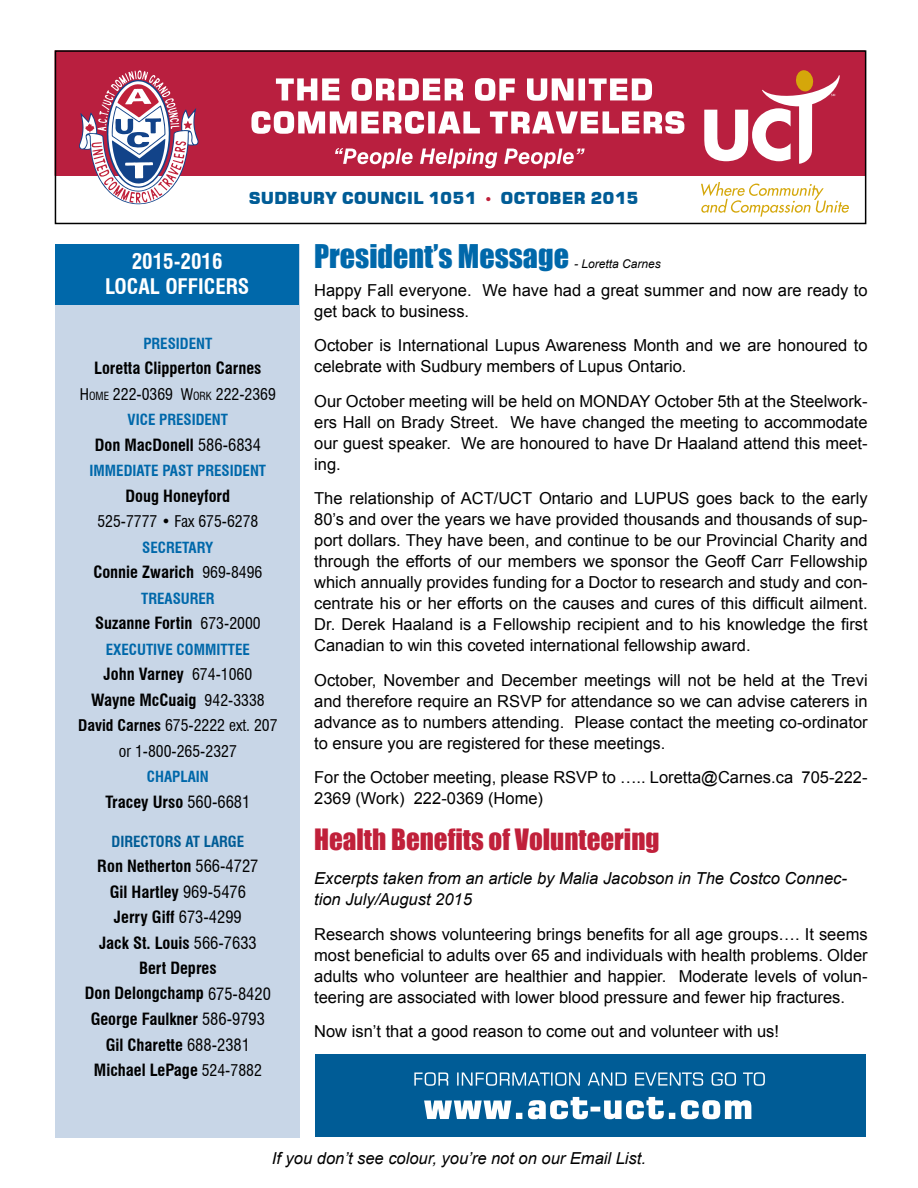
<style>
.page{position:relative;width:918px;height:1188px;background:#fff}
.page>*{position:absolute;margin:0;border:0;box-sizing:border-box;transform-origin:0 0}
.t1{font:30px "Impact";color:#0068aa}
.t2{font:27px "Impact";color:#c0203a}
.t3{font:700 condensed 21px/25.2px "Swiss 721 BT";color:#fff;text-align:center}
.t4{font:16.5px/21px "Arial";color:#000;text-align:justify}
.t5{font:700 condensed 16.5px/25.5px "Swiss 721 BT";color:#000;text-align:center}
.t6{font:italic 16.5px/21px "Arial";color:#000}
.t7{font:16.5px "Square 721 Blk";color:#005c96}
.t8{font:condensed 15.75px/25.5px "Swiss 721 BT";color:#000;text-align:center}
.t9{font:700 condensed 15px "Swiss 721 BT";color:#0068aa}
.t10{font:700 condensed 15px "Swiss 721 BT";color:#005c96}
.t11{font:italic 12px "Arial";color:#000}
.s1{color:#c0203a}
.s2{font-size:10.95px}
.s3{font-weight:400}
.s4{font-weight:400;font-size:15.75px}
.s5{font-weight:700}
</style>
<div class="page">
<div style="left:55px;top:51px;width:810px;height:124px;background:#b91f3f"></div>
<svg style="left:78px;top:70px;width:121px;height:134px"></svg>
<svg style="left:276px;top:78px;width:376px;height:23px"></svg>
<svg style="left:251px;top:111px;width:433px;height:23px"></svg>
<div style="left:55px;top:50px;width:811px;height:174px;border:2px solid #000"></div>
<div style="left:315px;top:1054px;width:551px;height:83px;background:#005c96"></div>
<svg style="left:335px;top:148px;width:250px;height:20px"></svg>
<svg style="left:424px;top:1097px;width:327px;height:22px"></svg>
<svg style="left:414px;top:1072px;width:351px;height:14px"></svg>
<svg style="left:704px;top:70px;width:136px;height:94px"></svg>
<svg style="left:701px;top:182px;width:148px;height:35px"></svg>
<div style="left:55px;top:245px;width:244px;height:893px;background:#c8d6e7"></div>
<div style="left:55px;top:245px;width:243px;height:60px;background:#0068aa"></div>
<p class="t7" style="left:249px;top:188px;width:391px">SUDBURY COUNCIL 1051 <span class="s1">•</span> OCTOBER 2015</p>
<p class="t3" style="left:105px;top:249px;width:146px">2015-2016<br>Local Officers</p>
<p class="t9" style="left:143px;top:334px;width:70px">President</p>
<p class="t5" style="left:94px;top:355px;width:169px">Loretta Clipperton Carnes</p>
<p class="t8" style="left:80px;top:381px;width:198px">H<span class="s2">ome</span> 222-0369 w<span class="s2">ork</span> 222-2369</p>
<p class="t9" style="left:128px;top:411px;width:102px">Vice President</p>
<p class="t5" style="left:95px;top:432px;width:168px">Don MacDonell <span class="s3">586-6834</span></p>
<p class="t9" style="left:90px;top:462px;width:178px">Imm ediate Past President</p>
<p class="t5" style="left:126px;top:483px;width:106px">Doug Honeyford</p>
<p class="t8" style="left:97px;top:509px;width:163px">525-7777 • Fax 675-6278</p>
<p class="t9" style="left:142px;top:538px;width:73px">Secretary</p>
<p class="t5" style="left:93px;top:559px;width:171px">Connie Zwarich <span class="s4">969-8496</span></p>
<p class="t9" style="left:141px;top:589px;width:75px">Treasurer</p>
<p class="t5" style="left:95px;top:610px;width:167px">Suzanne Fortin <span class="s4">673-2000</span></p>
<p class="t9" style="left:106px;top:640px;width:146px">executive comm ittee</p>
<p class="t5" style="left:91px;top:661px;width:175px">John Varney <span class="s4">674-1060<br></span>Wayne McCuaig <span class="s4">942-3338</span></p>
<p class="t8" style="left:78px;top:713px;width:201px"><span class="s5">David Carnes</span> 675-2222 ext. 207 or 1-800-265-2327</p>
<p class="t9" style="left:147px;top:768px;width:64px">Chaplain</p>
<p class="t5" style="left:105px;top:789px;width:146px">Tracey Urso <span class="s3">560-6681</span></p>
<p class="t10" style="left:112px;top:832px;width:9px">DIRECTORS</p>
<p class="t10" style="left:185px;top:832px;width:59px">AT LARGE</p>
<p class="t5" style="left:85px;top:853px;width:188px">Ron Netherton <span class="s3">566-4727<br></span>Gil Hartley <span class="s3">969-5476<br></span>Jerry Giff <span class="s3">673-4299<br></span>Jack St. Louis <span class="s3">566-7633<br></span>Bert Depres<br>Don Delongchamp <span class="s3">675-8420<br></span>George Faulkner <span class="s3">586-9793<br></span>Gil Charette <span class="s3">688-2381<br></span>Michael LePage <span class="s4">524-7882</span></p>
<h1 class="t1" style="left:314px;top:233px;width:256px">President’s Message</h1>
<p class="t11" style="left:574px;top:256px;width:88px">- Loretta Carnes</p>
<p class="t4" style="left:314px;top:279px;width:555px">Happy Fall everyone. We have had a great summer and now are ready to get back to business.</p>
<p class="t4" style="left:314px;top:335px;width:555px">October is International Lupus Awareness Month and we are honoured to celebrate with Sudbury members of Lupus Ontario.</p>
<p class="t4" style="left:314px;top:390px;width:555px">Our October meeting will be held on MONDAY October 5th at the Steelwork&shy;ers Hall on Brady Street. We have changed the meeting to accommodate our guest speaker. We are honoured to have Dr Haaland attend this meet&shy;ing.</p>
<p class="t4" style="left:314px;top:488px;width:555px">The relationship of ACT/UCT Ontario and LUPUS goes back to the early 80’s and over the years we have provided thousands and thousands of sup&shy;port dollars. They have been, and continue to be our Provincial Charity and through the efforts of our members we sponsor the Geoff Carr Fellowship which annually provides funding for a Doctor to research and study and con&shy;centrate his or her efforts on the causes and cures of this difficult ailment.<br>Dr. Derek Haaland is a Fellowship recipient and to his knowledge the first Canadian to win this coveted international fellowship award.</p>
<p class="t4" style="left:314px;top:669px;width:555px">October, November and December meetings will not be held at the Trevi and therefore require an RSVP for attendance so we can advise caterers in advance as to numbers attending. Please contact the meeting co-ordinator to ensure you are registered for these meetings.</p>
<p class="t4" style="left:314px;top:767px;width:555px">For the October meeting, please RSVP to ….. Loretta@Carnes.ca 705-222-<br>2369 (Work) 222-0369 (Home)</p>
<h2 class="t2" style="left:314px;top:818px;width:347px">Health Benefits of Volunteering</h2>
<p class="t6" style="left:314px;top:868px;width:534px">Excerpts taken from an article by Malia Jacobson in The Costco Connec&shy;tion July/August 2015</p>
<p class="t4" style="left:314px;top:924px;width:555px">Research shows volunteering brings benefits for all age groups…. It seems most beneficial to adults over 65 and individuals with health problems. Older adults who volunteer are healthier and happier. Moderate levels of volun&shy;teering are associated with lower blood pressure and fewer hip fractures.</p>
<p class="t4" style="left:314px;top:1021px;width:466px">Now isn’t that a good reason to come out and volunteer with us!</p>
<p class="t6" style="left:272px;top:1148px;width:376px">If you don’t see colour, you’re not on our Email List.</p>
</div>
